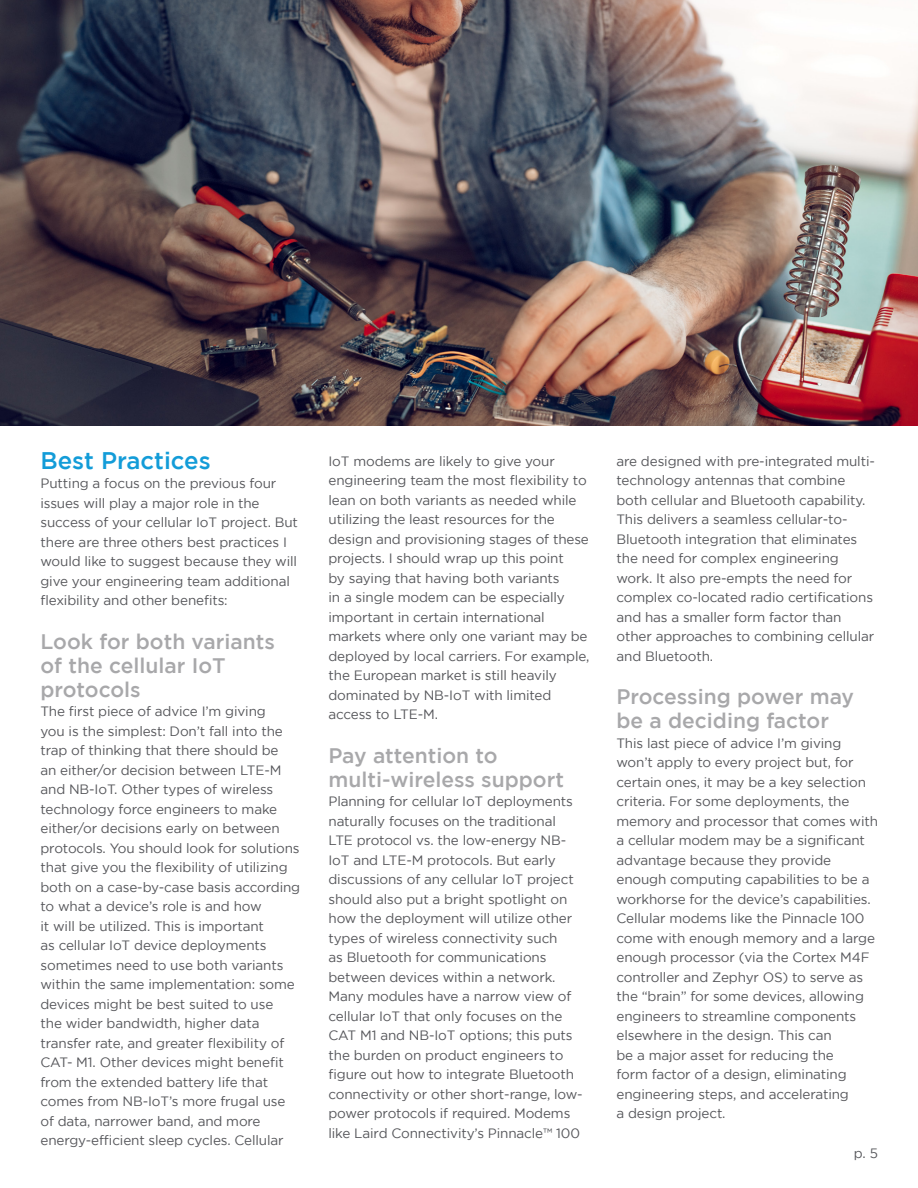
<style>
.page{position:relative;width:918px;height:1188px;background:#fff}
.page>*{position:absolute;margin:0;border:0;box-sizing:border-box;transform-origin:0 0}
.H2___Blue___Left{font:500 24px "Gotham";color:#139cd8}
.H3___Gray___Left{font:500 21px/24px "Gotham";color:#a8a8aa}
.Body_Copy___Gray___L{font:13.5px/19.5px "Gotham";letter-spacing:-.01em;color:#55565a}
</style>
<div class="page">
<img style="left:0;top:0;width:918px;height:426px">
<p class="H2___Blue___Left" style="left:40px;top:447px;width:172px">Best Practices</p>
<p class="Body_Copy___Gray___L" style="left:40px;top:474px;width:259px">Putting a focus on the previous four issues will play a major role in the success of your cellular IoT project. But there are three others best practices I would like to suggest because they will give your engineering team additional flexibility and other benefits:</p>
<p class="H3___Gray___Left" style="left:40px;top:629px;width:236px">Look for both variants of the cellular IoT protocols</p>
<p class="Body_Copy___Gray___L" style="left:40px;top:702px;width:261px">The first piece of advice I’m giving<br>you is the simplest: Don’t fall into the trap of thinking that there should be<br>an either/or decision between LTE-M and NB-IoT. Other types of wireless technology force engineers to make either/or decisions early on between protocols. You should look for solutions that give you the flexibility of utilizing both on a case-by-case basis according to what a device’s role is and how<br>it will be utilized. This is important<br>as cellular IoT device deployments sometimes need to use both variants within the same implementation: some devices might be best suited to use<br>the wider bandwidth, higher data transfer rate, and greater flexibility of CAT- M1. Other devices might benefit from the extended battery life that comes from NB-IoT’s more frugal use of data, narrower band, and more energy-efficient sleep cycles. Cellular</p>
<p class="Body_Copy___Gray___L" style="left:328px;top:451px;width:262px">IoT modems are likely to give your engineering team the most flexibility to lean on both variants as needed while utilizing the least resources for the design and provisioning stages of these projects. I should wrap up this point<br>by saying that having both variants<br>in a single modem can be especially important in certain international markets where only one variant may be deployed by local carriers. For example, the European market is still heavily dominated by NB-IoT with limited access to LTE-M.</p>
<p class="H3___Gray___Left" style="left:328px;top:743px;width:237px">Pay attention to multi-wireless support</p>
<p class="Body_Copy___Gray___L" style="left:328px;top:791px;width:256px">Planning for cellular IoT deployments naturally focuses on the traditional LTE protocol vs. the low-energy NB-IoT and LTE-M protocols. But early discussions of any cellular IoT project should also put a bright spotlight on how the deployment will utilize other types of wireless connectivity such<br>as Bluetooth for communications between devices within a network.<br>Many modules have a narrow view of cellular IoT that only focuses on the CAT M1 and NB-IoT options; this puts the burden on product engineers to figure out how to integrate Bluetooth connectivity or other short-range, low&shy;power protocols if required. Modems like Laird Connectivity’s Pinnacle™ 100</p>
<p class="Body_Copy___Gray___L" style="left:616px;top:451px;width:260px">are designed with pre-integrated multi&shy;technology antennas that combine both cellular and Bluetooth capability.<br>This delivers a seamless cellular-to-Bluetooth integration that eliminates the need for complex engineering work. It also pre-empts the need for complex co-located radio certifications and has a smaller form factor than other approaches to combining cellular and Bluetooth.</p>
<p class="H3___Gray___Left" style="left:616px;top:684px;width:239px">Processing power may be a deciding factor</p>
<p class="Body_Copy___Gray___L" style="left:616px;top:733px;width:263px">This last piece of advice I’m giving won’t apply to every project but, for certain ones, it may be a key selection criteria. For some deployments, the memory and processor that comes with a cellular modem may be a significant advantage because they provide enough computing capabilities to be a workhorse for the device’s capabilities.<br>Cellular modems like the Pinnacle 100 come with enough memory and a large enough processor (via the Cortex M4F controller and Zephyr OS) to serve as the “brain” for some devices, allowing engineers to streamline components elsewhere in the design. This can<br>be a major asset for reducing the<br>form factor of a design, eliminating engineering steps, and accelerating<br>a design project.</p>
<p class="Body_Copy___Gray___L" style="left:854px;top:1144px;width:26px">p. 5</p>
</div>
